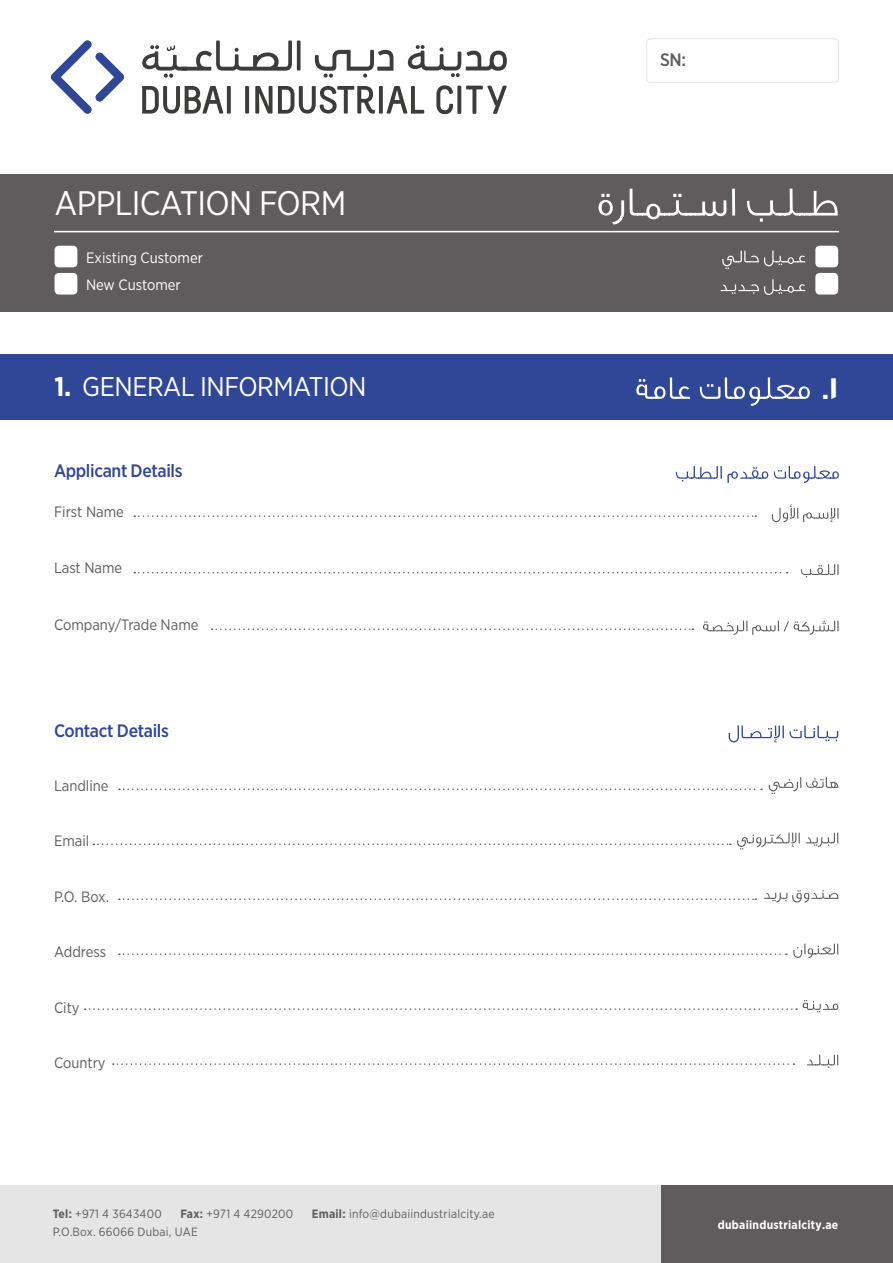
<style>
.page{position:relative;width:893px;height:1263px;background:#fff}
.page>*{position:absolute;margin:0;border:0;box-sizing:border-box;transform-origin:0 0}
.t1{font:34.05px "Gotham Narrow";letter-spacing:-.02em;color:#fff}
.t2{font:700 33px "GESS Text";color:#fff}
.t3{font:27px "Gotham Narrow";letter-spacing:-.02em;color:#fff}
.t4{font:500 18px "Gotham Narrow";letter-spacing:-.02em;color:#304697}
.t5{font:500 18px "Gotham Narrow";color:#605c5d}
.t6{font:15px "Gotham Narrow";color:#605c5d}
.t7{font:15px/27.2px "Gotham Narrow";color:#fff}
.t8{font:12px "Gotham Narrow";letter-spacing:.02em;color:#605c5d}
.t9{font:700 12px "Gotham Narrow";letter-spacing:.02em;color:#fff}
.s1{font-weight:700}
</style>
<div class="page">
<div style="left:0;top:354px;width:893px;height:66px;background:#304697"></div>
<svg style="left:134px;top:515px;width:622px;height:2px"></svg>
<svg style="left:119px;top:788px;width:643px;height:2px"></svg>
<svg style="left:119px;top:953px;width:668px;height:2px"></svg>
<svg style="left:134px;top:572px;width:654px;height:1px"></svg>
<svg style="left:93px;top:843px;width:638px;height:2px"></svg>
<svg style="left:85px;top:1008px;width:712px;height:2px"></svg>
<svg style="left:212px;top:628px;width:481px;height:2px"></svg>
<svg style="left:119px;top:898px;width:637px;height:2px"></svg>
<svg style="left:113px;top:1063px;width:681px;height:2px"></svg>
<svg style="left:676px;top:466px;width:163px;height:17px"></svg>
<svg style="left:729px;top:725px;width:109px;height:17px"></svg>
<svg style="left:772px;top:504px;width:67px;height:18px"></svg>
<svg style="left:801px;top:564px;width:38px;height:13px"></svg>
<svg style="left:703px;top:621px;width:136px;height:14px"></svg>
<svg style="left:769px;top:777px;width:69px;height:17px"></svg>
<svg style="left:737px;top:833px;width:101px;height:16px"></svg>
<svg style="left:764px;top:890px;width:74px;height:12px"></svg>
<svg style="left:793px;top:944px;width:45px;height:14px"></svg>
<svg style="left:803px;top:1000px;width:35px;height:12px"></svg>
<svg style="left:807px;top:1055px;width:31px;height:13px"></svg>
<svg style="left:636px;top:377px;width:174px;height:29px"></svg>
<div style="left:0;top:174px;width:893px;height:137px;background:#605c5d"></div>
<svg style="left:51px;top:40px;width:73px;height:74px"></svg>
<svg style="left:408px;top:45px;width:99px;height:32px"></svg>
<svg style="left:436px;top:85px;width:17px;height:29px"></svg>
<svg style="left:457px;top:86px;width:4px;height:28px"></svg>
<svg style="left:466px;top:86px;width:41px;height:28px"></svg>
<svg style="left:142px;top:86px;width:82px;height:28px"></svg>
<svg style="left:227px;top:86px;width:4px;height:28px"></svg>
<svg style="left:245px;top:86px;width:4px;height:28px"></svg>
<svg style="left:255px;top:86px;width:120px;height:28px"></svg>
<svg style="left:379px;top:86px;width:4px;height:28px"></svg>
<svg style="left:386px;top:86px;width:38px;height:28px"></svg>
<svg style="left:315px;top:50px;width:78px;height:28px"></svg>
<svg style="left:297px;top:41px;width:4px;height:30px"></svg>
<svg style="left:142px;top:41px;width:150px;height:37px"></svg>
<div style="left:646px;top:38px;width:193px;height:45px;border:1px solid #e6e5e6;border-radius:4px"></div>
<div style="left:55px;top:246px;width:22px;height:21px;background:#fff;border-radius:4px"></div>
<div style="left:815px;top:246px;width:23px;height:21px;background:#fff;border-radius:4px"></div>
<div style="left:55px;top:273px;width:22px;height:22px;background:#fff;border-radius:4px"></div>
<div style="left:815px;top:273px;width:23px;height:22px;background:#fff;border-radius:4px"></div>
<hr style="left:54px;top:231px;width:785px;height:1px;background:#fff">
<svg style="left:598px;top:189px;width:240px;height:36px"></svg>
<svg style="left:722px;top:251px;width:83px;height:18px"></svg>
<svg style="left:720px;top:279px;width:85px;height:16px"></svg>
<div style="left:0;top:1185px;width:662px;height:78px;background:#e6e5e6"></div>
<div style="left:662px;top:1185px;width:231px;height:78px;background:#605c5d"></div>
<h1 class="t1" style="left:55px;top:182px;width:293px">APPLICATION FORM</h1>
<p class="t7" style="left:86px;top:243px;width:118px">Existing Customer<br>New Customer</p>
<h3 class="t3" style="left:55px;top:370px;width:314px"><span class="s1">1.</span> GENERAL INFORMATION</h3>
<h3 class="t4" style="left:54px;top:459px;width:130px">Applicant Details</h3>
<p class="t6" style="left:54px;top:502px;width:71px">First Name</p>
<p class="t6" style="left:54px;top:559px;width:70px">Last Name</p>
<p class="t6" style="left:54px;top:615px;width:146px">Company/Trade Name</p>
<h3 class="t4" style="left:54px;top:719px;width:116px">Contact Details</h3>
<p class="t6" style="left:54px;top:776px;width:56px">Landline</p>
<p class="t6" style="left:54px;top:832px;width:37px">Email</p>
<p class="t6" style="left:54px;top:887px;width:57px">P.O. Box.</p>
<p class="t6" style="left:54px;top:943px;width:54px">Address</p>
<p class="t6" style="left:54px;top:998px;width:27px">City</p>
<p class="t6" style="left:54px;top:1054px;width:53px">Country</p>
<p class="t8" style="left:53px;top:1206px;width:111px"><span class="s1">Tel:</span> +971 4 3643400</p>
<p class="t8" style="left:180px;top:1206px;width:114px"><span class="s1">Fax:</span> +971 4 4290200</p>
<p class="t8" style="left:312px;top:1206px;width:184px"><span class="s1">Email:</span> info@dubaiindustrialcity.ae</p>
<p class="t8" style="left:53px;top:1224px;width:147px">P.O.Box. 66066 Dubai, UAE</p>
<h3 class="t5" style="left:660px;top:49px;width:28px">SN:</h3>
<h2 class="t2" style="left:822px;top:369px;width:18px">.١</h2>
<p class="t9" style="left:718px;top:1217px;width:122px">dubaiindustrialcity.ae</p>
</div>
